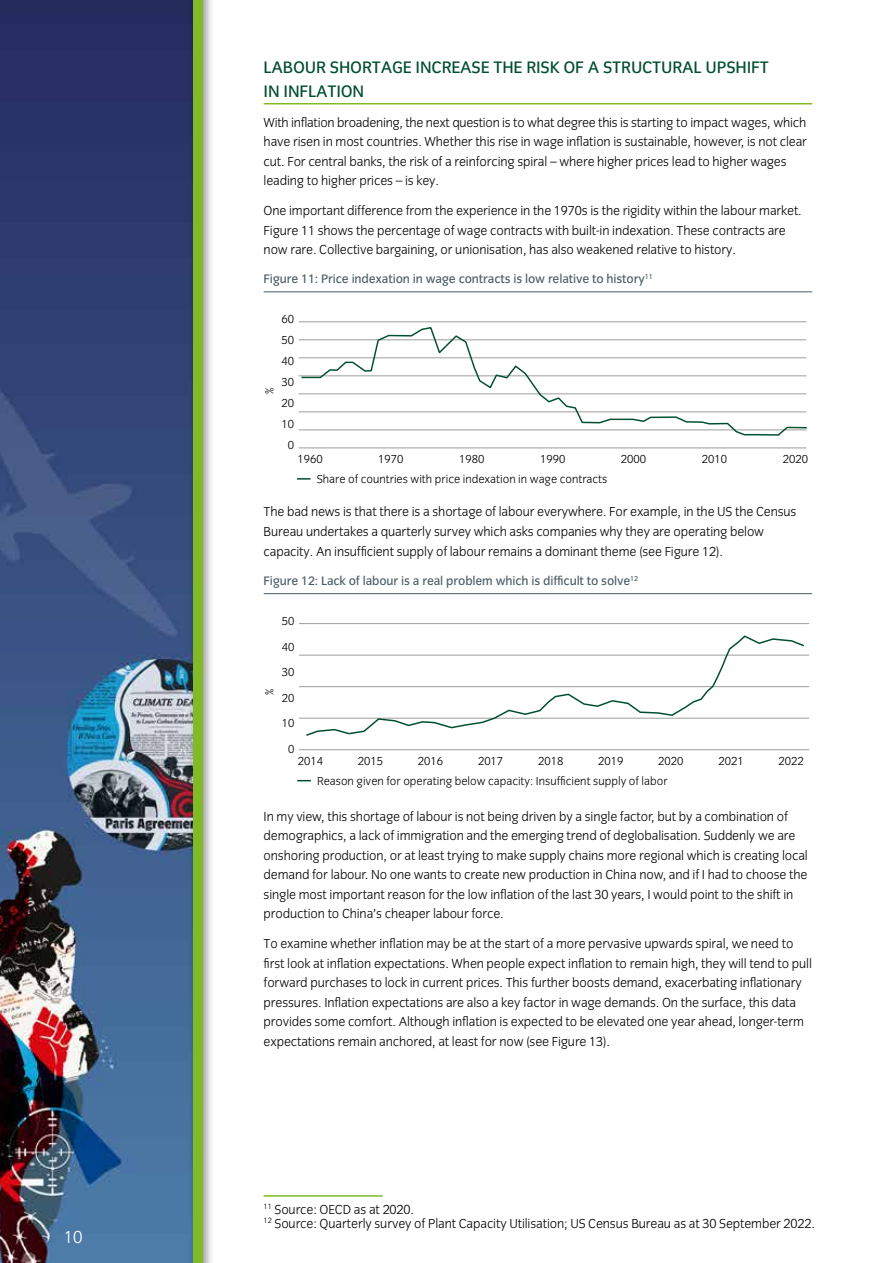
<style>
.page{position:relative;width:893px;height:1263px;background:#fff}
.page>*{position:absolute;margin:0;border:0;box-sizing:border-box;transform-origin:0 0}
.t1{font:18px "Congress Sans Light Std";color:#fff}
.t2{font:17.25px/24px "Congress Sans Std";letter-spacing:-.01em;color:#004f2e}
.t3{font:13.5px/19.5px "Congress Sans Light Std";letter-spacing:-.01em;color:#000}
.t4{font:12.75px "Congress Sans Std";letter-spacing:-.01em;color:#4b5c67}
.t5{font:12px/21px "Congress Sans Light Std";color:#000;text-align:center}
.t6{font:12px "Congress Sans Light Std";color:#020203}
</style>
<div class="page">
<img style="left:0;top:0;width:187px;height:1263px">
<div style="left:187px;top:0;width:28px;height:1263px;background:#000;opacity:.45"></div>
<div style="left:193px;top:0;width:10px;height:1263px;background:#80ba27"></div>
<hr style="left:264px;top:103px;width:548px;height:1px;background:#80ba27">
<hr style="left:264px;top:292px;width:548px;height:1px;background:#4b5c67">
<hr style="left:264px;top:593px;width:548px;height:1px;background:#4b5c67">
<hr style="left:299px;top:448px;width:507px;height:1px;background:#9d9d9c">
<hr style="left:299px;top:430px;width:507px;height:1px;background:#9d9d9c">
<hr style="left:299px;top:412px;width:507px;height:1px;background:#9d9d9c">
<hr style="left:299px;top:376px;width:507px;height:1px;background:#9d9d9c">
<hr style="left:299px;top:358px;width:507px;height:1px;background:#9d9d9c">
<hr style="left:299px;top:394px;width:507px;height:1px;background:#9d9d9c">
<hr style="left:299px;top:340px;width:507px;height:1px;background:#9d9d9c">
<hr style="left:299px;top:321px;width:507px;height:1px;background:#9d9d9c">
<svg style="left:300px;top:327px;width:507px;height:109px"></svg>
<svg style="left:297px;top:478px;width:13px;height:2px"></svg>
<hr style="left:299px;top:749px;width:510px;height:1px;background:#9d9d9c">
<hr style="left:299px;top:718px;width:510px;height:1px;background:#9d9d9c">
<hr style="left:299px;top:686px;width:510px;height:1px;background:#9d9d9c">
<hr style="left:299px;top:655px;width:510px;height:1px;background:#9d9d9c">
<hr style="left:299px;top:623px;width:510px;height:1px;background:#9d9d9c">
<svg style="left:304px;top:635px;width:502px;height:101px"></svg>
<svg style="left:298px;top:780px;width:12px;height:1px"></svg>
<hr style="left:264px;top:1195px;width:119px;height:2px;background:#80ba27">
<h1 class="t1" style="left:64px;top:1227px;width:20px">10</h1>
<p class="t2" style="left:264px;top:55px;width:507px">LABOUR SHORTAGE INCREASE THE RISK OF A STRUCTURAL UPSHIFT<br>IN INFLATION</p>
<p class="t3" style="left:264px;top:113px;width:545px">With inflation broadening, the next question is to what degree this is starting to impact wages, which have risen in most countries. Whether this rise in wage inflation is sustainable, however, is not clear cut. For central banks, the risk of a reinforcing spiral – where higher prices lead to higher wages leading to higher prices – is key.</p>
<p class="t3" style="left:264px;top:201px;width:540px">One important difference from the experience in the 1970s is the rigidity within the labour market.<br>Figure 11 shows the percentage of wage contracts with built-in indexation. These contracts are now rare. Collective bargaining, or unionisation, has also weakened relative to history.</p>
<p class="t4" style="left:264px;top:272px;width:391px">Figure 11: Price indexation in wage contracts is low relative to history<sup>11</sup></p>
<p class="t5" style="left:282px;top:309px;width:14px">60<br>50<br>40<br>30<br>20<br>10<br>0</p>
<p class="t5" style="left:297px;top:449px;width:27px">1960</p>
<p class="t5" style="left:378px;top:449px;width:27px">1970</p>
<p class="t5" style="left:459px;top:449px;width:27px">1980</p>
<p class="t5" style="left:540px;top:449px;width:27px">1990</p>
<p class="t5" style="left:621px;top:449px;width:27px">2000</p>
<p class="t5" style="left:702px;top:449px;width:27px">2010</p>
<p class="t5" style="left:783px;top:449px;width:27px">2020</p>
<p class="t6" style="left:263px;top:394px;width:8px;rotate:-90deg">%</p>
<p class="t5" style="left:317px;top:468px;width:292px">Share of countries with price indexation in wage contracts</p>
<p class="t3" style="left:264px;top:502px;width:534px">The bad news is that there is a shortage of labour everywhere. For example, in the US the Census<br>Bureau undertakes a quarterly survey which asks companies why they are operating below capacity. An insufficient supply of labour remains a dominant theme (see Figure 12).</p>
<p class="t4" style="left:264px;top:574px;width:376px">Figure 12: Lack of labour is a real problem which is difficult to solve<sup>12</sup></p>
<p class="t5" style="left:282px;top:609px;width:14px;line-height:25.5px">50<br>40<br>30<br>20<br>10<br>0</p>
<p class="t5" style="left:298px;top:751px;width:27px">2014</p>
<p class="t5" style="left:358px;top:751px;width:27px">2015</p>
<p class="t5" style="left:418px;top:751px;width:27px">2016</p>
<p class="t5" style="left:478px;top:751px;width:27px">2017</p>
<p class="t5" style="left:538px;top:751px;width:27px">2018</p>
<p class="t5" style="left:598px;top:751px;width:27px">2019</p>
<p class="t5" style="left:658px;top:751px;width:27px">2020</p>
<p class="t5" style="left:718px;top:751px;width:27px">2021</p>
<p class="t5" style="left:778px;top:751px;width:27px">2022</p>
<p class="t6" style="left:263px;top:695px;width:8px;rotate:-90deg">%</p>
<p class="t5" style="left:317px;top:770px;width:352px">Reason given for operating below capacity: Insufficient supply of labor</p>
<p class="t3" style="left:264px;top:807px;width:546px">In my view, this shortage of labour is not being driven by a single factor, but by a combination of demographics, a lack of immigration and the emerging trend of deglobalisation. Suddenly we are onshoring production, or at least trying to make supply chains more regional which is creating local demand for labour. No one wants to create new production in China now, and if I had to choose the single most important reason for the low inflation of the last 30 years, I would point to the shift in production to China’s cheaper labour force.</p>
<p class="t3" style="left:264px;top:934px;width:550px">To examine whether inflation may be at the start of a more pervasive upwards spiral, we need to first look at inflation expectations. When people expect inflation to remain high, they will tend to pull forward purchases to lock in current prices. This further boosts demand, exacerbating inflationary pressures. Inflation expectations are also a key factor in wage demands. On the surface, this data provides some comfort. Although inflation is expected to be elevated one year ahead, longer-term expectations remain anchored, at least for now (see Figure 13).</p>
<p class="t3" style="left:264px;top:1202px;width:553px;line-height:14.2px"><sup>11</sup> Source: OECD as at 2020.<br><sup>12</sup> Source: Quarterly survey of Plant Capacity Utilisation; US Census Bureau as at 30 September 2022.</p>
</div>
